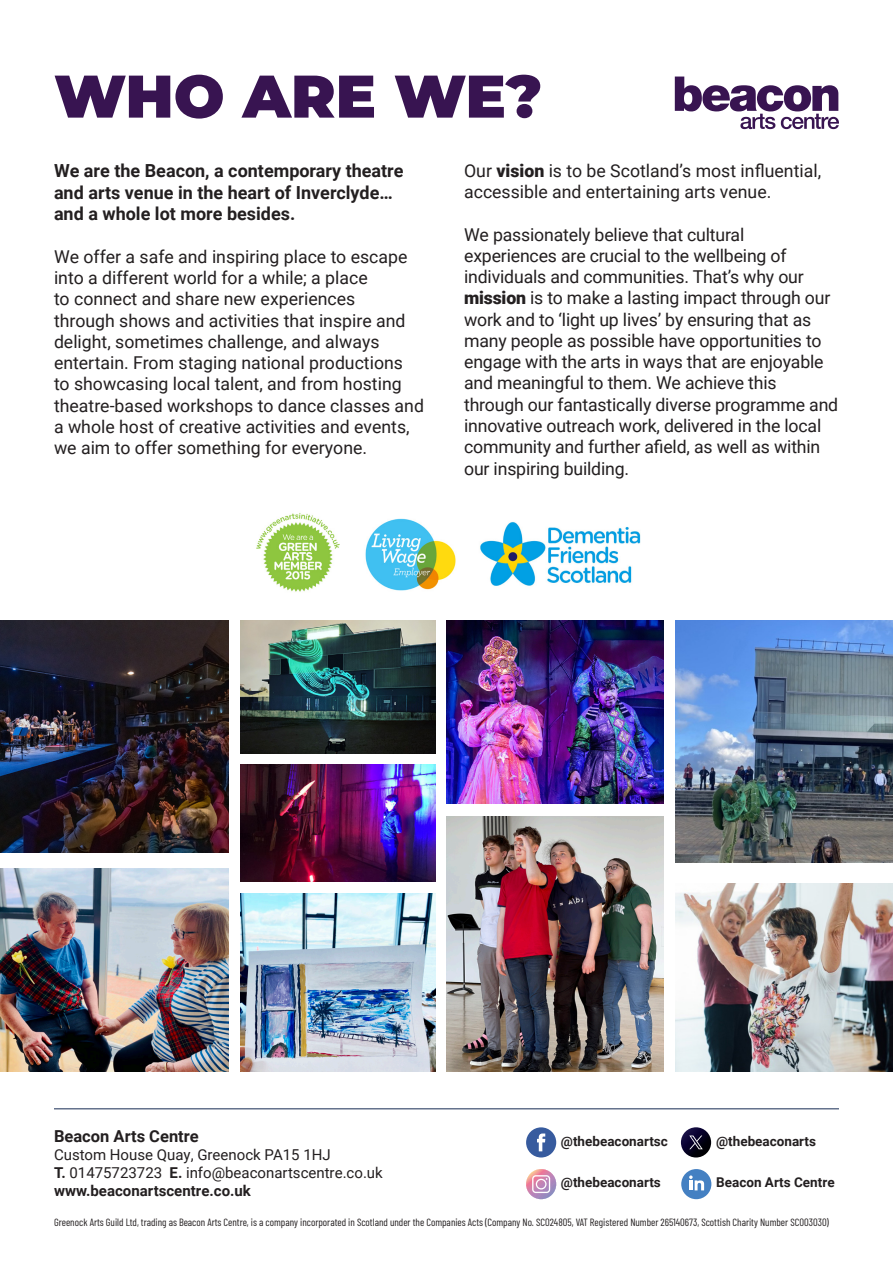
<style>
.page{position:relative;width:893px;height:1263px;background:#fff}
.page>*{position:absolute;margin:0;border:0;box-sizing:border-box;transform-origin:0 0}
.t1{font:900 60px "Montserrat";color:#381451}
.t2{font:700 18px "Roboto";color:#231f20}
.t3{font:17.7px/21.3px "Roboto";letter-spacing:-.01em;color:#231f20}
.t4{font:700 16.5px "Roboto";color:#231f20}
.t5{font:15px "Roboto";color:#231f20}
.t6{font:700 15px "Roboto";color:#231f20}
.t7{font:700 13.5px "Roboto";color:#231f20}
.t8{font:10.5px "Barlow Condensed";color:#231f20}
.s1{font-weight:900}
.s2{font-weight:700}
</style>
<div class="page">
<hr style="left:54px;top:1108px;width:785px;height:1px;background:#162b52">
<svg style="left:675px;top:77px;width:164px;height:52px"></svg>
<img style="left:0;top:621px;width:228px;height:232px">
<img style="left:676px;top:883px;width:217px;height:188px">
<img style="left:241px;top:621px;width:194px;height:132px">
<img style="left:446px;top:816px;width:217px;height:255px">
<img style="left:241px;top:765px;width:194px;height:117px">
<img style="left:241px;top:893px;width:194px;height:178px">
<img style="left:676px;top:621px;width:217px;height:241px">
<img style="left:0;top:869px;width:228px;height:202px">
<img style="left:446px;top:621px;width:217px;height:183px">
<img style="left:256px;top:513px;width:84px;height:79px">
<img style="left:480px;top:522px;width:161px;height:64px">
<img style="left:365px;top:518px;width:91px;height:73px">
<svg style="left:681px;top:1127px;width:30px;height:30px"></svg>
<svg style="left:689px;top:1135px;width:14px;height:14px"></svg>
<svg style="left:526px;top:1127px;width:30px;height:30px"></svg>
<svg style="left:526px;top:1169px;width:30px;height:30px"></svg>
<svg style="left:681px;top:1169px;width:30px;height:30px"></svg>
<p class="t1" style="left:54px;top:51px;width:490px">WHO ARE WE?</p>
<p class="t2" style="left:54px;top:158px;width:351px">We are the Beacon, a contemporary theatre</p>
<p class="t2" style="left:54px;top:180px;width:340px">and arts venue in the heart of Inverclyde…</p>
<p class="t2" style="left:54px;top:201px;width:243px">and a whole lot more besides.</p>
<p class="t3" style="left:54px;top:245px;width:371px">We offer a safe and inspiring place to escape into a different world for a while; a place<br>to connect and share new experiences<br>through shows and activities that inspire and delight, sometimes challenge, and always entertain. From staging national productions<br>to showcasing local talent, and from hosting theatre-based workshops to dance classes and a whole host of creative activities and events, we aim to offer something for everyone.</p>
<p class="t3" style="left:464px;top:159px;width:358px">Our <span class="s1">vision</span> is to be Scotland’s most influential, accessible and entertaining arts venue.</p>
<p class="t3" style="left:464px;top:223px;width:282px">We passionately believe that cultural</p>
<p class="t3" style="left:464px;top:244px;width:376px">experiences are crucial to the wellbeing of individuals and communities. That’s why our <span class="s1">mission</span> is to make a lasting impact through our work and to ‘light up lives’ by ensuring that as many people as possible have opportunities to engage with the arts in ways that are enjoyable and meaningful to them. We achieve this through our fantastically diverse programme and innovative outreach work, delivered in the local community and further afield, as well as within our inspiring building.</p>
<p class="t4" style="left:54px;top:1124px;width:146px">Beacon Arts Centre</p>
<p class="t5" style="left:54px;top:1144px;width:278px">Custom House Quay, Greenock PA15 1HJ</p>
<p class="t5" style="left:54px;top:1162px;width:330px"><span class="s2">T.</span> 01475723723 <span class="s2">E.</span> info@beaconartscentre.co.uk</p>
<p class="t6" style="left:54px;top:1180px;width:198px">www.beaconartscentre.co.uk</p>
<p class="t7" style="left:561px;top:1131px;width:108px">@thebeaconartsc</p>
<p class="t7" style="left:716px;top:1131px;width:101px">@thebeaconarts</p>
<p class="t7" style="left:561px;top:1173px;width:101px">@thebeaconarts</p>
<p class="t7" style="left:716px;top:1173px;width:120px">Beacon Arts Centre</p>
<p class="t8" style="left:54px;top:1215px;width:776px">Greenock Arts Guild Ltd, trading as Beacon Arts Centre, is a company incorporated in Scotland under the Companies Acts (Company No. SC024805, VAT Registered Number 265140673, Scottish Charity Number SC003030)</p>
</div>
